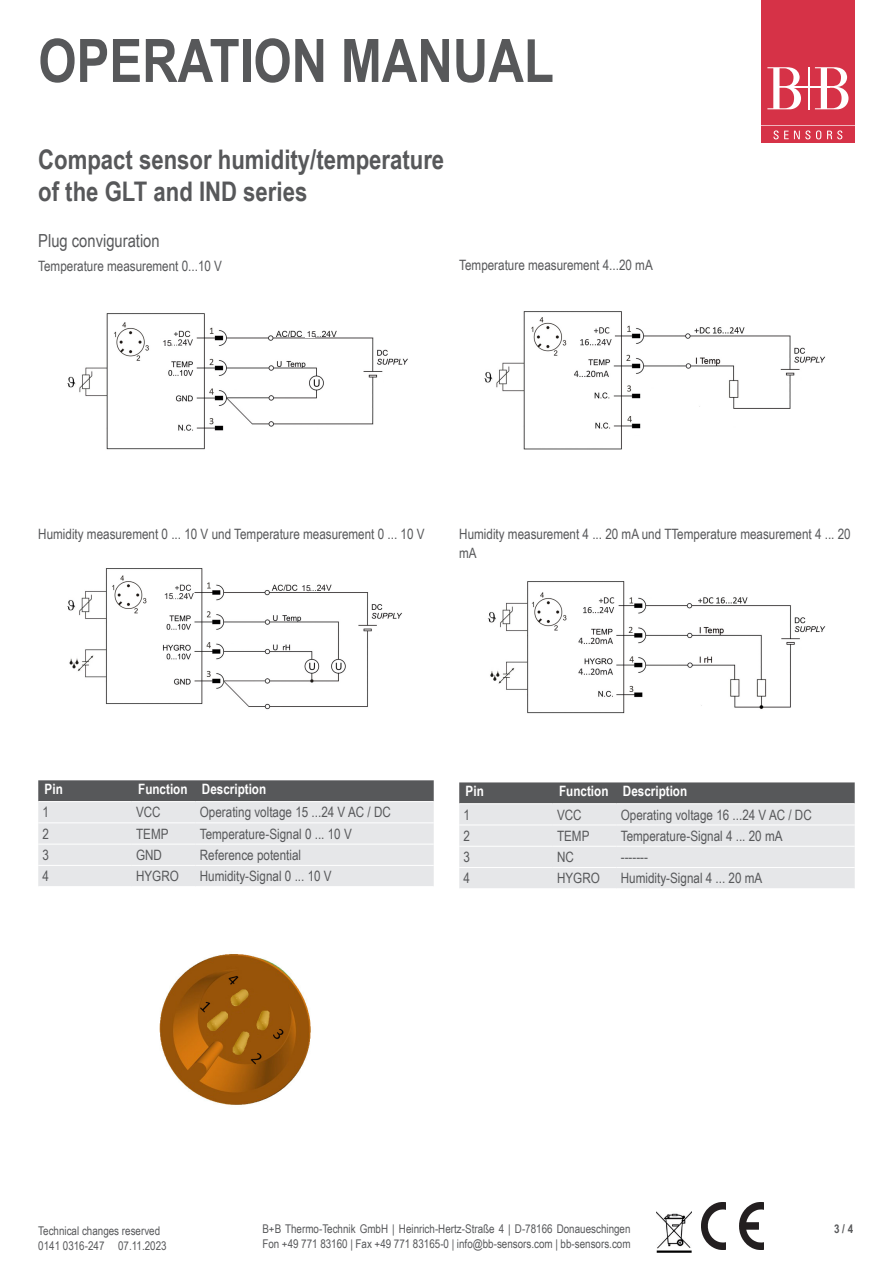
<style>
.page{position:relative;width:893px;height:1263px;background:#fff}
.page>*{position:absolute;margin:0;border:0;box-sizing:border-box;transform-origin:0 0}
.t1{font:700 60px "Arial Narrow";color:#57585a}
.t2{font:700 27px/32.4px "Arial Narrow";color:#57585a}
.t3{font:18px "Arial Narrow";color:#57585a}
.t4{font:14.25px/19.5px "Arial Narrow";color:#57585a}
.t5{font:700 14.25px "Arial Narrow";color:#fff}
.t6{font:12px/15px "Arial Narrow";color:#57585a}
.t7{font:700 12px "Arial Narrow";color:#57585a}
.t8{font:8.25px "Arial";color:#231f20}
</style>
<div class="page">
<img style="left:67px;top:313px;width:341px;height:137px">
<img style="left:67px;top:568px;width:335px;height:142px">
<svg style="left:38px;top:780px;width:396px;height:106px;background:#c9cacc"></svg>
<hr style="left:38px;top:801px;width:94px;height:1px;background:#fff">
<hr style="left:132px;top:801px;width:64px;height:1px;background:#fff">
<hr style="left:196px;top:801px;width:238px;height:1px;background:#fff">
<hr style="left:38px;top:822px;width:94px;height:1px;background:#fff">
<hr style="left:132px;top:822px;width:64px;height:1px;background:#fff">
<hr style="left:196px;top:822px;width:238px;height:1px;background:#fff">
<hr style="left:38px;top:844px;width:94px;height:1px;background:#fff">
<hr style="left:132px;top:844px;width:64px;height:1px;background:#fff">
<hr style="left:196px;top:844px;width:238px;height:1px;background:#fff">
<hr style="left:38px;top:865px;width:94px;height:1px;background:#fff">
<hr style="left:132px;top:865px;width:64px;height:1px;background:#fff">
<hr style="left:196px;top:865px;width:238px;height:1px;background:#fff">
<img style="left:159px;top:954px;width:152px;height:151px">
<img style="left:484px;top:311px;width:341px;height:139px">
<img style="left:488px;top:581px;width:338px;height:133px">
<svg style="left:459px;top:782px;width:396px;height:106px;background:#c9cacc"></svg>
<hr style="left:459px;top:803px;width:94px;height:1px;background:#fff">
<hr style="left:553px;top:803px;width:64px;height:1px;background:#fff">
<hr style="left:617px;top:803px;width:238px;height:1px;background:#fff">
<hr style="left:459px;top:825px;width:94px;height:1px;background:#fff">
<hr style="left:553px;top:825px;width:64px;height:1px;background:#fff">
<hr style="left:617px;top:825px;width:238px;height:1px;background:#fff">
<hr style="left:459px;top:846px;width:94px;height:1px;background:#fff">
<hr style="left:553px;top:846px;width:64px;height:1px;background:#fff">
<hr style="left:617px;top:846px;width:238px;height:1px;background:#fff">
<hr style="left:459px;top:867px;width:94px;height:1px;background:#fff">
<hr style="left:553px;top:867px;width:64px;height:1px;background:#fff">
<hr style="left:617px;top:867px;width:238px;height:1px;background:#fff">
<div style="left:301px;top:584px;width:9px;height:8px;background:#fff"></div>
<div style="left:163px;top:592px;width:9px;height:8px;background:#fff"></div>
<div style="left:306px;top:330px;width:9px;height:7px;background:#fff"></div>
<div style="left:162px;top:339px;width:9px;height:8px;background:#fff"></div>
<div style="left:761px;top:126px;width:94px;height:17px;background:#d63247"></div>
<svg style="left:761px;top:0;width:94px;height:139px"></svg>
<img style="left:701px;top:1202px;width:62px;height:47px">
<img style="left:656px;top:1212px;width:35px;height:41px">
<h1 class="t1" style="left:38px;top:15px;width:517px">OPERATION MANUAL</h1>
<h2 class="t2" style="left:38px;top:142px;width:407px">Compact sensor humidity/temperature of the GLT and IND series</h2>
<p class="t3" style="left:38px;top:227px;width:123px">Plug conviguration</p>
<p class="t4" style="left:38px;top:255px;width:185px">Temperature measurement 0...10 V</p>
<p class="t4" style="left:459px;top:254px;width:195px">Temperature measurement 4...20 mA</p>
<p class="t8" style="left:163px;top:337px;width:11px">15</p>
<p class="t8" style="left:307px;top:328px;width:11px">15</p>
<p class="t4" style="left:38px;top:523px;width:388px">Humidity measurement 0 ... 10 V und Temperature measurement 0 ... 10 V</p>
<p class="t8" style="left:164px;top:590px;width:11px">15</p>
<p class="t8" style="left:302px;top:582px;width:11px">15</p>
<p class="t4" style="left:459px;top:523px;width:393px">Humidity measurement 4 ... 20 mA und TTemperature measurement 4 ... 20 mA</p>
<p class="t5" style="left:45px;top:778px;width:20px">Pin</p>
<p class="t5" style="left:138px;top:778px;width:130px">Function Description</p>
<p class="t4" style="left:43px;top:802px;width:8px">1</p>
<p class="t4" style="left:136px;top:802px;width:26px">VCC</p>
<p class="t4" style="left:200px;top:802px;width:192px">Operating voltage 15 ...24 V AC / DC</p>
<p class="t4" style="left:43px;top:823px;width:8px">2</p>
<p class="t4" style="left:136px;top:823px;width:34px">TEMP</p>
<p class="t4" style="left:200px;top:823px;width:153px">Temperature-Signal 0 ... 10 V</p>
<p class="t4" style="left:43px;top:845px;width:8px">3</p>
<p class="t4" style="left:136px;top:845px;width:27px">GND</p>
<p class="t4" style="left:200px;top:845px;width:103px">Reference potential</p>
<p class="t4" style="left:43px;top:866px;width:8px">4</p>
<p class="t4" style="left:136px;top:866px;width:44px">HYGRO</p>
<p class="t4" style="left:200px;top:866px;width:133px">Humidity-Signal 0 ... 10 V</p>
<p class="t5" style="left:466px;top:780px;width:20px">Pin</p>
<p class="t5" style="left:559px;top:780px;width:130px">Function Description</p>
<p class="t4" style="left:463px;top:804px;width:8px">1</p>
<p class="t4" style="left:557px;top:804px;width:26px">VCC</p>
<p class="t4" style="left:621px;top:804px;width:192px">Operating voltage 16 ...24 V AC / DC</p>
<p class="t4" style="left:463px;top:825px;width:8px">2</p>
<p class="t4" style="left:557px;top:825px;width:34px">TEMP</p>
<p class="t4" style="left:621px;top:825px;width:163px">Temperature-Signal 4 ... 20 mA</p>
<p class="t4" style="left:463px;top:847px;width:8px">3</p>
<p class="t4" style="left:557px;top:847px;width:18px">NC</p>
<p class="t4" style="left:621px;top:847px;width:29px">-------</p>
<p class="t4" style="left:463px;top:868px;width:8px">4</p>
<p class="t4" style="left:557px;top:868px;width:44px">HYGRO</p>
<p class="t4" style="left:621px;top:868px;width:143px">Humidity-Signal 4 ... 20 mA</p>
<p class="t6" style="left:38px;top:1222px;width:130px">Technical changes reserved<br>0141 0316-247 07.11.2023</p>
<p class="t6" style="left:262px;top:1221px;width:370px">B+B Thermo-Technik GmbH | Heinrich-Hertz-Straße 4 | D-78166 Donaueschingen<br>Fon +49 771 83160 | Fax +49 771 83165-0 | info@bb-sensors.com | bb-sensors.com</p>
<p class="t7" style="left:834px;top:1220px;width:21px">3 / 4</p>
</div>
